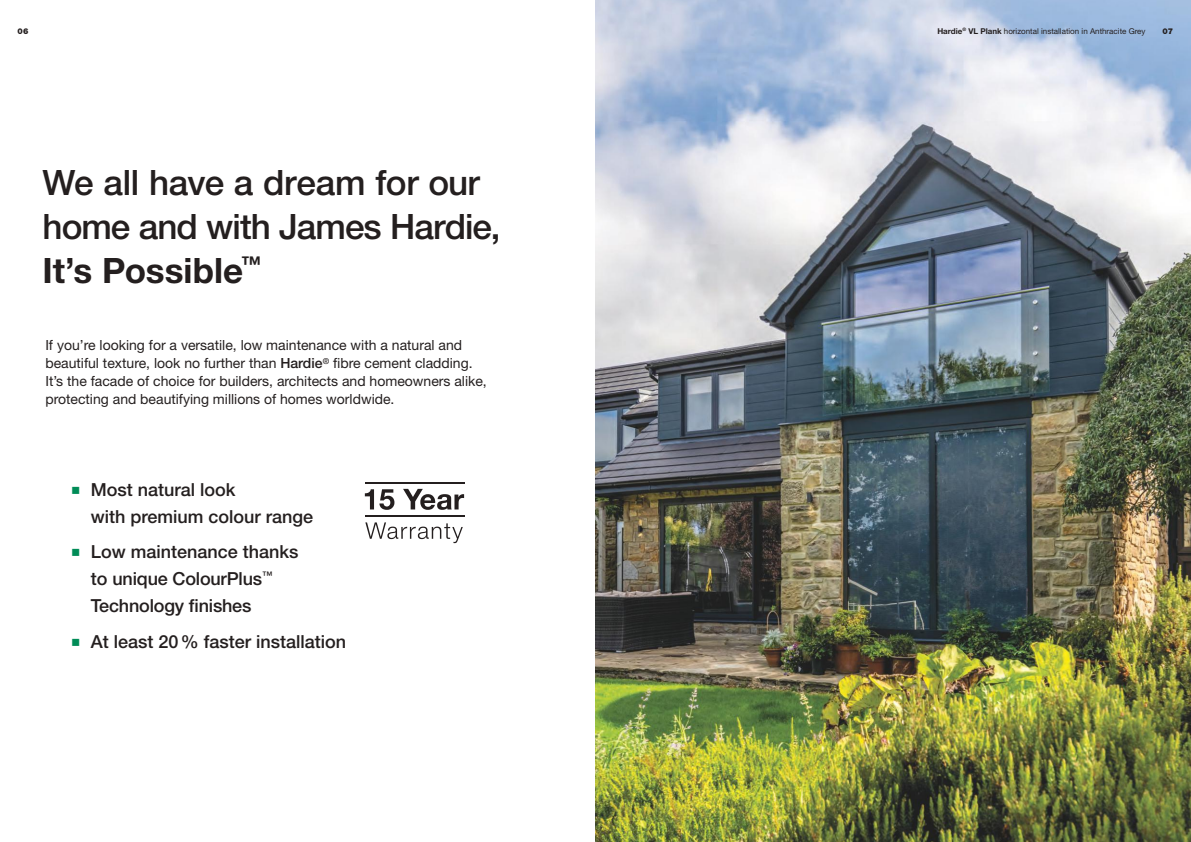
<style>
.page{position:relative;width:1191px;height:842px;background:#fff}
.page>*{position:absolute;margin:0;border:0;box-sizing:border-box;transform-origin:0 0}
.t1{font:500 35px/44px "Helvetica Neue LT Std";letter-spacing:-.025em;color:#241f1f}
.t2{font:500 18px/27px "Helvetica Neue LT Std";color:#241f1f}
.t3{font:14px/18px "Helvetica Neue LT Std";color:#241f1f}
.t4{font:8px "Helvetica Neue LT Std";color:#241f1f}
.t5{font:900 8px "Helvetica Neue LT Std";color:#241f1f}
.s1{font-weight:700}
.s2{font-weight:500}
.s3{color:#008c57}
</style>
<div class="page">
<svg style="left:365px;top:489px;width:29px;height:21px"></svg>
<svg style="left:403px;top:489px;width:61px;height:21px"></svg>
<svg style="left:365px;top:522px;width:98px;height:21px"></svg>
<hr style="left:365px;top:515px;width:99px;height:2px;background:#241f1f">
<hr style="left:365px;top:482px;width:99px;height:2px;background:#241f1f">
<img style="left:595px;top:0;width:596px;height:842px">
<p class="t5" style="left:18px;top:26px;width:12px">06</p>
<h1 class="t1" style="left:43px;top:160px;width:459px">We all have a dream for our home and with James Hardie,<br><span class="s1">It’s Possible</span><sup>™</sup></h1>
<p class="t3" style="left:45px;top:336px;width:443px">If you’re looking for a versatile, low maintenance with a natural and beautiful texture, look no further than <span class="s2">Hardie</span><sup>®</sup> fibre cement cladding.<br>It’s the facade of choice for builders, architects and homeowners alike, protecting and beautifying millions of homes worldwide.</p>
<p class="t2" style="left:91px;top:476px;width:224px;text-indent:-20px"><span class="s3">○</span> Most natural look<br>with premium colour range</p>
<p class="t2" style="left:91px;top:538px;width:209px;text-indent:-20px"><span class="s3">○</span> Low maintenance thanks to unique ColourPlus<sup>™<br></sup>Technology finishes</p>
<p class="t2" style="left:71px;top:628px;width:277px"><span class="s3">○</span> At least 20% faster installation</p>
<p class="t4" style="left:937px;top:26px;width:210px"><span class="s1">Hardie</span><sup>®</sup> <span class="s1">VL Plank</span> horizontal installation in Anthracite Grey</p>
<p class="t5" style="left:1162px;top:26px;width:12px">07</p>
</div>
